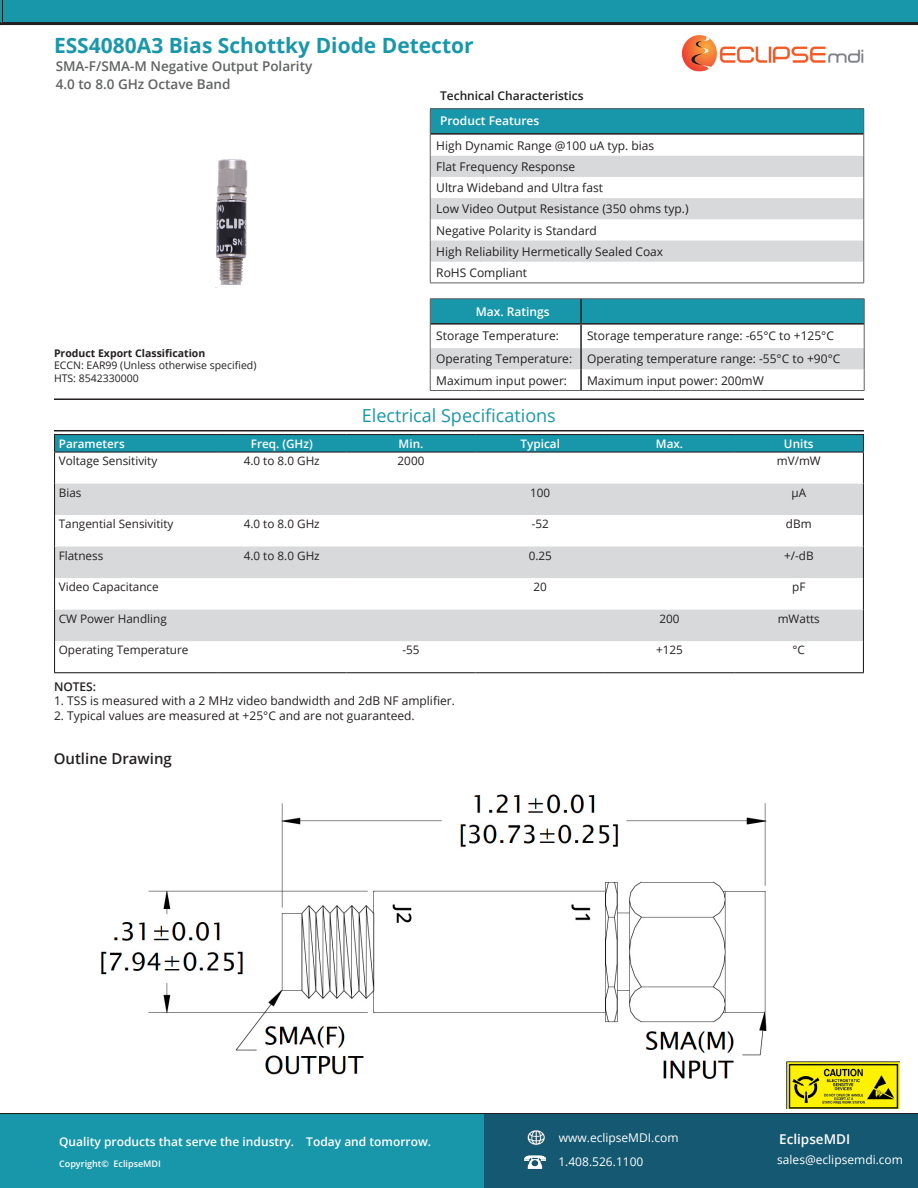
<style>
.page{position:relative;width:918px;height:1188px;background:#fff}
.page>*{position:absolute;margin:0;border:0;box-sizing:border-box;transform-origin:0 0}
.t1{font:700 21px "Open Sans";color:#1997aa}
.t2{font:18px "Open Sans";color:#1997aa}
.t3{font:600 15px "Open Sans";color:#231f20}
.t4{font:600 13.5px "Open Sans";color:#616262}
.t5{font:600 13.5px "Open Sans";color:#fff}
.t6{font:12px "Open Sans";color:#231f20}
.t7{font:600 12px "Open Sans";color:#fff}
.t8{font:12px "Open Sans";color:#fff}
.t9{font:600 12px "Open Sans";color:#231f20}
.t10{font:11.7px "Open Sans";color:#231f20}
.t11{font:600 11.7px "Open Sans";color:#fff}
.t12{font:10.5px "Open Sans";color:#231f20}
.t13{font:700 10.5px "Open Sans";color:#231f20}
.t14{font:600 9px "Open Sans";color:#fff}
</style>
<div class="page">
<div style="left:0;top:1113px;width:917px;height:75px;background:#1997aa"></div>
<div style="left:484px;top:1114px;width:434px;height:74px;background:#145871"></div>
<img style="left:524px;top:1155px;width:21px;height:14px">
<img style="left:527px;top:1130px;width:18px;height:15px">
<img style="left:682px;top:35px;width:182px;height:37px">
<hr style="left:0;top:1114px;width:1px;height:74px;background:#145871">
<svg style="left:0;top:0;width:918px;height:25px;background:#1a8899"></svg>
<img style="left:786px;top:1062px;width:114px;height:46px">
<div style="left:430px;top:109px;width:434px;height:25px;background:#1997aa"></div>
<svg style="left:431px;top:135px;width:433px;height:148px"></svg>
<svg style="left:431px;top:156px;width:433px;height:106px;fill:#d8d9db"></svg>
<hr style="left:430px;top:133px;width:434px;height:2px;background:#231f20">
<hr style="left:430px;top:283px;width:434px;height:1px;background:#616262">
<hr style="left:430px;top:109px;width:434px;height:1px;background:#616262">
<svg style="left:430px;top:109px;width:1px;height:174px"></svg>
<svg style="left:864px;top:109px;width:1px;height:174px"></svg>
<svg style="left:55px;top:453px;width:808px;height:219px"></svg>
<svg style="left:55px;top:484px;width:808px;height:157px;fill:#d8d9db"></svg>
<hr style="left:54px;top:434px;width:163px;height:1px;background:#231f20">
<hr style="left:217px;top:434px;width:129px;height:1px;background:#231f20">
<hr style="left:346px;top:434px;width:130px;height:1px;background:#231f20">
<hr style="left:476px;top:434px;width:129px;height:1px;background:#231f20">
<hr style="left:605px;top:434px;width:129px;height:1px;background:#231f20">
<hr style="left:734px;top:434px;width:130px;height:1px;background:#231f20">
<svg style="left:54px;top:435px;width:810px;height:17px;background:#1992a4"></svg>
<hr style="left:54px;top:452px;width:163px;height:1px;background:#231f20">
<hr style="left:54px;top:453px;width:1px;height:31px;background:#231f20">
<hr style="left:217px;top:452px;width:129px;height:1px;background:#231f20">
<hr style="left:346px;top:452px;width:130px;height:1px;background:#231f20">
<hr style="left:476px;top:452px;width:129px;height:1px;background:#231f20">
<hr style="left:605px;top:452px;width:129px;height:1px;background:#231f20">
<hr style="left:734px;top:452px;width:130px;height:1px;background:#231f20">
<hr style="left:863px;top:453px;width:1px;height:31px;background:#231f20">
<hr style="left:54px;top:484px;width:1px;height:31px;background:#231f20">
<hr style="left:863px;top:484px;width:1px;height:31px;background:#231f20">
<hr style="left:54px;top:515px;width:1px;height:32px;background:#231f20">
<hr style="left:863px;top:515px;width:1px;height:32px;background:#231f20">
<hr style="left:54px;top:547px;width:1px;height:31px;background:#231f20">
<hr style="left:863px;top:547px;width:1px;height:31px;background:#231f20">
<hr style="left:54px;top:578px;width:1px;height:32px;background:#231f20">
<hr style="left:863px;top:578px;width:1px;height:32px;background:#231f20">
<hr style="left:54px;top:610px;width:1px;height:31px;background:#231f20">
<hr style="left:863px;top:610px;width:1px;height:31px;background:#231f20">
<hr style="left:54px;top:641px;width:1px;height:31px;background:#231f20">
<hr style="left:863px;top:641px;width:1px;height:31px;background:#231f20">
<hr style="left:54px;top:672px;width:163px;height:1px;background:#231f20">
<hr style="left:217px;top:672px;width:129px;height:1px;background:#231f20">
<hr style="left:346px;top:672px;width:130px;height:1px;background:#231f20">
<hr style="left:476px;top:672px;width:129px;height:1px;background:#231f20">
<hr style="left:605px;top:672px;width:129px;height:1px;background:#231f20">
<hr style="left:734px;top:672px;width:130px;height:1px;background:#231f20">
<hr style="left:54px;top:398px;width:810px;height:2px;background:#231f20">
<hr style="left:54px;top:430px;width:810px;height:1px;background:#231f20">
<svg style="left:430px;top:299px;width:435px;height:92px"></svg>
<hr style="left:580px;top:325px;width:2px;height:23px;background:#231f20">
<hr style="left:580px;top:348px;width:2px;height:21px;background:#231f20">
<hr style="left:580px;top:369px;width:2px;height:21px;background:#231f20">
<img style="left:215px;top:159px;width:33px;height:129px">
<img style="left:100px;top:794px;width:667px;height:285px">
<p class="t1" style="left:54px;top:31px;width:421px">ESS4080A3 Bias Schottky Diode Detector</p>
<p class="t4" style="left:56px;top:56px;width:258px">SMA-F/SMA-M Negative Output Polarity</p>
<p class="t4" style="left:56px;top:75px;width:176px">4.0 to 8.0 GHz Octave Band</p>
<p class="t13" style="left:54px;top:346px;width:153px">Product Export Classification</p>
<p class="t12" style="left:54px;top:358px;width:204px">ECCN: EAR99 (Unless otherwise specified)</p>
<p class="t12" style="left:54px;top:371px;width:86px">HTS: 8542330000</p>
<p class="t9" style="left:440px;top:87px;width:145px">Technical Characteristics</p>
<p class="t7" style="left:440px;top:112px;width:101px">Product Features</p>
<p class="t6" style="left:436px;top:137px;width:220px">High Dynamic Range @100 uA typ. bias</p>
<p class="t6" style="left:436px;top:158px;width:141px">Flat Frequency Response</p>
<p class="t6" style="left:436px;top:180px;width:168px">Ultra Wideband and Ultra fast</p>
<p class="t6" style="left:436px;top:201px;width:254px">Low Video Output Resistance (350 ohms typ.)</p>
<p class="t6" style="left:436px;top:222px;width:162px">Negative Polarity is Standard</p>
<p class="t6" style="left:436px;top:243px;width:229px">High Reliability Hermetically Sealed Coax</p>
<p class="t6" style="left:436px;top:264px;width:92px">RoHS Compliant</p>
<p class="t7" style="left:476px;top:303px;width:75px">Max. Ratings</p>
<p class="t6" style="left:436px;top:327px;width:124px">Storage Temperature:</p>
<p class="t6" style="left:587px;top:327px;width:248px">Storage temperature range: -65°C to +125°C</p>
<p class="t6" style="left:436px;top:351px;width:137px">Operating Temperature:</p>
<p class="t6" style="left:587px;top:351px;width:255px">Operating temperature range: -55°C to +90°C</p>
<p class="t6" style="left:436px;top:372px;width:132px">Maximum input power:</p>
<p class="t6" style="left:587px;top:372px;width:178px">Maximum input power: 200mW</p>
<p class="t2" style="left:362px;top:403px;width:196px">Electrical Specifications</p>
<p class="t11" style="left:59px;top:436px;width:67px">Parameters</p>
<p class="t11" style="left:251px;top:436px;width:63px">Freq. (GHz)</p>
<p class="t11" style="left:399px;top:436px;width:26px">Min.</p>
<p class="t11" style="left:521px;top:436px;width:41px">Typical</p>
<p class="t11" style="left:656px;top:436px;width:29px">Max.</p>
<p class="t11" style="left:784px;top:436px;width:31px">Units</p>
<p class="t10" style="left:59px;top:453px;width:100px">Voltage Sensitivity</p>
<p class="t10" style="left:244px;top:453px;width:78px">4.0 to 8.0 GHz</p>
<p class="t10" style="left:398px;top:453px;width:28px">2000</p>
<p class="t10" style="left:777px;top:453px;width:45px">mV/mW</p>
<p class="t10" style="left:59px;top:485px;width:24px">Bias</p>
<p class="t10" style="left:530px;top:485px;width:22px">100</p>
<p class="t10" style="left:791px;top:485px;width:16px">µA</p>
<p class="t10" style="left:59px;top:516px;width:116px">Tangential Sensivitity</p>
<p class="t10" style="left:244px;top:516px;width:78px">4.0 to 8.0 GHz</p>
<p class="t10" style="left:532px;top:516px;width:19px">-52</p>
<p class="t10" style="left:786px;top:516px;width:27px">dBm</p>
<p class="t10" style="left:59px;top:547px;width:46px">Flatness</p>
<p class="t10" style="left:244px;top:547px;width:78px">4.0 to 8.0 GHz</p>
<p class="t10" style="left:529px;top:547px;width:25px">0.25</p>
<p class="t10" style="left:784px;top:547px;width:31px">+/-dB</p>
<p class="t10" style="left:59px;top:579px;width:101px">Video Capacitance</p>
<p class="t10" style="left:534px;top:579px;width:15px">20</p>
<p class="t10" style="left:792px;top:579px;width:15px">pF</p>
<p class="t10" style="left:59px;top:611px;width:110px">CW Power Handling</p>
<p class="t10" style="left:660px;top:611px;width:22px">200</p>
<p class="t10" style="left:778px;top:611px;width:44px">mWatts</p>
<p class="t10" style="left:59px;top:642px;width:131px">Operating Temperature</p>
<p class="t10" style="left:402px;top:642px;width:19px">-55</p>
<p class="t10" style="left:656px;top:642px;width:28px">+125</p>
<p class="t10" style="left:793px;top:642px;width:14px">°C</p>
<p class="t9" style="left:54px;top:678px;width:44px">NOTES:</p>
<p class="t6" style="left:54px;top:693px;width:402px">1. TSS is measured with a 2 MHz video bandwidth and 2dB NF amplifier.</p>
<p class="t6" style="left:54px;top:707px;width:362px">2. Typical values are measured at +25°C and are not guaranteed.</p>
<p class="t3" style="left:54px;top:748px;width:120px">Outline Drawing</p>
<p class="t8" style="left:559px;top:1130px;width:121px">www.eclipseMDI.com</p>
<p class="t5" style="left:779px;top:1130px;width:72px">EclipseMDI</p>
<p class="t8" style="left:558px;top:1154px;width:87px">1.408.526.1100</p>
<p class="t7" style="left:59px;top:1134px;width:374px">Quality products that serve the industry. Today and tomorrow.</p>
<p class="t14" style="left:59px;top:1157px;width:103px">Copyright© EclipseMDI</p>
<p class="t8" style="left:777px;top:1152px;width:127px">sales@eclipsemdi.com</p>
</div>
